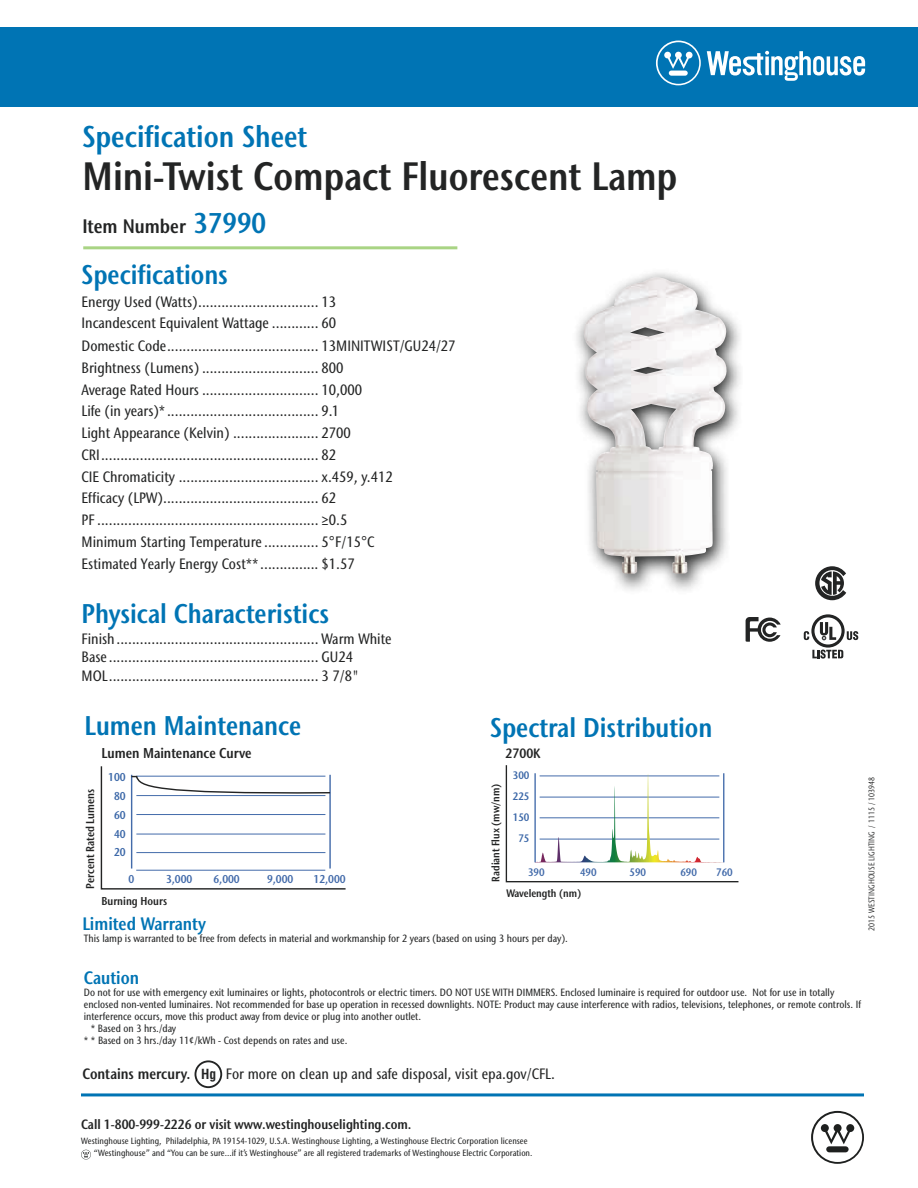
<style>
.page{position:relative;width:918px;height:1188px;background:#fff}
.page>*{position:absolute;margin:0;border:0;box-sizing:border-box;transform-origin:0 0}
.t1{font:600 condensed 39.45px "Stone Sans IIITC Std";color:#232424}
.t2{font:600 condensed 30px "Stone Sans IIITC Std";color:#0074b4}
.t3{font:600 condensed 27px "Stone Sans IIITC Std";color:#0074b4}
.t4{font:600 condensed 19.5px "Stone Sans IIITC Std";color:#232424}
.t5{font:600 condensed 18px "Stone Sans IIITC Std";color:#0074b4}
.t6{font:500 condensed 15px/21.8px "Stone Sans IIITC Std";color:#232424}
.t7{font:600 condensed 14.25px "Stone Sans IIITC Std";color:#232424}
.t8{font:600 condensed 13.5px "Stone Sans IIITC Std";color:#232424}
.t9{font:600 condensed 11.4px "Stone Sans IIITC Std";color:#232424}
.t10{font:600 condensed 11.4px "Stone Sans IIITC Std";color:#436baa}
.t11{font:600 condensed 11.4px/18.8px "Stone Sans IIITC Std";color:#3c68a8;text-align:center}
.t12{font:600 condensed 10.8px "Stone Sans IIITC Std";color:#232424}
.t13{font:600 condensed 10.8px "Stone Sans IIITC Std";color:#436baa}
.t14{font:600 condensed 10.8px/21px "Stone Sans IIITC Std";color:#3c68a8;text-align:center}
.t15{font:500 condensed 10.5px "Stone Sans IIITC Std";color:#232424}
.t16{font:500 condensed 9px/12px "Stone Sans IIITC Std";color:#232424}
.t17{font:condensed 8.25px "Stone Sans IIITC Std";color:#232424}
.s1{font-size:28.5px;color:#0074b4}
.s2{font-weight:600}
.s3{font-family:"Helvetica";font-weight:700;font-size:13.65px}
</style>
<div class="page">
<svg style="left:815px;top:566px;width:31px;height:34px"></svg>
<div style="left:0;top:27px;width:918px;height:80px;background:#0074b4"></div>
<svg style="left:707px;top:51px;width:158px;height:30px"></svg>
<svg style="left:656px;top:41px;width:45px;height:44px"></svg>
<svg style="left:576px;top:272px;width:165px;height:319px"></svg>
<img style="left:582px;top:277px;width:146px;height:297px">
<hr style="left:83px;top:246px;width:374px;height:3px;background:#a9d484">
<svg style="left:81px;top:1150px;width:10px;height:10px"></svg>
<hr style="left:81px;top:1093px;width:783px;height:3px;background:#0074b4">
<svg style="left:811px;top:1111px;width:53px;height:53px"></svg>
<div style="left:195px;top:1060px;width:27px;height:28px;border:2px solid #232424;border-radius:50%"></div>
<svg style="left:804px;top:614px;width:54px;height:45px"></svg>
<svg style="left:100px;top:766px;width:246px;height:124px"></svg>
<hr style="left:136px;top:870px;width:189px;height:1px;background:#436baa">
<svg style="left:505px;top:765px;width:233px;height:118px"></svg>
<svg style="left:746px;top:617px;width:35px;height:25px"></svg>
<h2 class="t2" style="left:82px;top:118px;width:226px">Specification Sheet</h2>
<h1 class="t1" style="left:83px;top:152px;width:596px">Mini-Twist Compact Fluorescent Lamp</h1>
<h3 class="t4" style="left:82px;top:214px;width:185px">Item Number <span class="s1">37990</span></h3>
<h3 class="t3" style="left:82px;top:257px;width:148px">Specifications</h3>
<p class="t6" style="left:82px;top:291px;width:256px;line-height:21px">Energy Used (Watts)............................... 13<br>Incandescent Equivalent Wattage ............ 60</p>
<p class="t6" style="left:82px;top:335px;width:376px">Domestic Code....................................... 13MINITWIST/GU24/27<br>Brightness (Lumens) .............................. 800<br>Average Rated Hours .............................. 10,000<br>Life (in years)* ....................................... 9.1<br>Light Appearance (Kelvin) ...................... 2700<br>CRI........................................................ 82<br>CIE Chromaticity .................................... x.459, y.412<br>Efficacy (LPW)........................................ 62<br>PF ......................................................... ≥0.5<br>Minimum Starting Temperature .............. 5°F/15°C<br>Estimated Yearly Energy Cost**............... $1.57</p>
<h3 class="t3" style="left:82px;top:596px;width:249px">Physical Characteristics</h3>
<p class="t6" style="left:82px;top:630px;width:312px;line-height:18.3px">Finish.................................................... Warm White<br>Base ...................................................... GU24<br>MOL...................................................... 3 7/8"</p>
<h3 class="t3" style="left:84px;top:709px;width:219px">Lumen Maintenance</h3>
<h3 class="t3" style="left:490px;top:710px;width:224px">Spectral Distribution</h3>
<p class="t7" style="left:101px;top:744px;width:152px">Lumen Maintenance Curve</p>
<p class="t8" style="left:506px;top:745px;width:37px">2700K</p>
<p class="t14" style="left:513px;top:765px;width:18px">300<br>225<br>150<br>75</p>
<p class="t11" style="left:108px;top:768px;width:19px">100<br>80<br>60<br>40<br>20</p>
<p class="t17" style="left:867px;top:931px;width:155px;rotate:-90deg">2015 WESTINGHOUSE LIGHTING / 1115 / 103948</p>
<p class="t12" style="left:489px;top:882px;width:100px;rotate:-90deg">Radiant Flux (mw/nm)</p>
<p class="t9" style="left:83px;top:889px;width:101px;rotate:-90deg">Percent Rated Lumens</p>
<p class="t13" style="left:528px;top:865px;width:18px">390</p>
<p class="t13" style="left:580px;top:865px;width:18px">490</p>
<p class="t13" style="left:629px;top:865px;width:18px">590</p>
<p class="t13" style="left:680px;top:865px;width:18px">690</p>
<p class="t13" style="left:716px;top:865px;width:18px">760</p>
<p class="t10" style="left:129px;top:872px;width:7px">0</p>
<p class="t10" style="left:166px;top:872px;width:28px">3,000</p>
<p class="t10" style="left:213px;top:872px;width:28px">6,000</p>
<p class="t10" style="left:267px;top:872px;width:28px">9,000</p>
<p class="t10" style="left:314px;top:872px;width:34px">12,000</p>
<p class="t12" style="left:506px;top:887px;width:76px">Wavelength (nm)</p>
<p class="t9" style="left:101px;top:894px;width:67px">Burning Hours</p>
<p class="t5" style="left:82px;top:912px;width:125px">Limited Warranty</p>
<p class="t15" style="left:84px;top:932px;width:486px">This lamp is warranted to be free from defects in material and workmanship for 2 years (based on using 3 hours per day).</p>
<p class="t5" style="left:84px;top:966px;width:57px">Caution</p>
<p class="t15" style="left:84px;top:986px;width:752px">Do not for use with emergency exit luminaires or lights, photocontrols or electric timers. DO NOT USE WITH DIMMERS. Enclosed luminaire is required for outdoor use. Not for use in totally</p>
<p class="t15" style="left:84px;top:998px;width:779px">enclosed non-vented luminaires. Not recommended for base up operation in recessed downlights. NOTE: Product may cause interference with radios, televisions, telephones, or remote controls. If</p>
<p class="t15" style="left:84px;top:1010px;width:339px">interference occurs, move this product away from device or plug into another outlet.</p>
<p class="t15" style="left:91px;top:1022px;width:87px">* Based on 3 hrs./day</p>
<p class="t15" style="left:84px;top:1034px;width:265px">* * Based on 3 hrs./day 11¢/kWh - Cost depends on rates and use.</p>
<p class="t6" style="left:82px;top:1063px;width:474px"><span class="s2">Contains mercury.</span> <span class="s3">Hg</span> For more on clean up and safe disposal, visit epa.gov/CFL.</p>
<p class="t8" style="left:81px;top:1116px;width:332px">Call 1-800-999-2226 or visit www.westinghouselighting.com.</p>
<p class="t16" style="left:94px;top:1135px;width:440px;text-indent:-13px">Westinghouse Lighting, Philadelphia, PA 19154-1029, U.S.A. Westinghouse Lighting, a Westinghouse Electric Corporation licensee “Westinghouse” and “You can be sure...if it’s Westinghouse” are all registered trademarks of Westinghouse Electric Corporation.</p>
</div>
